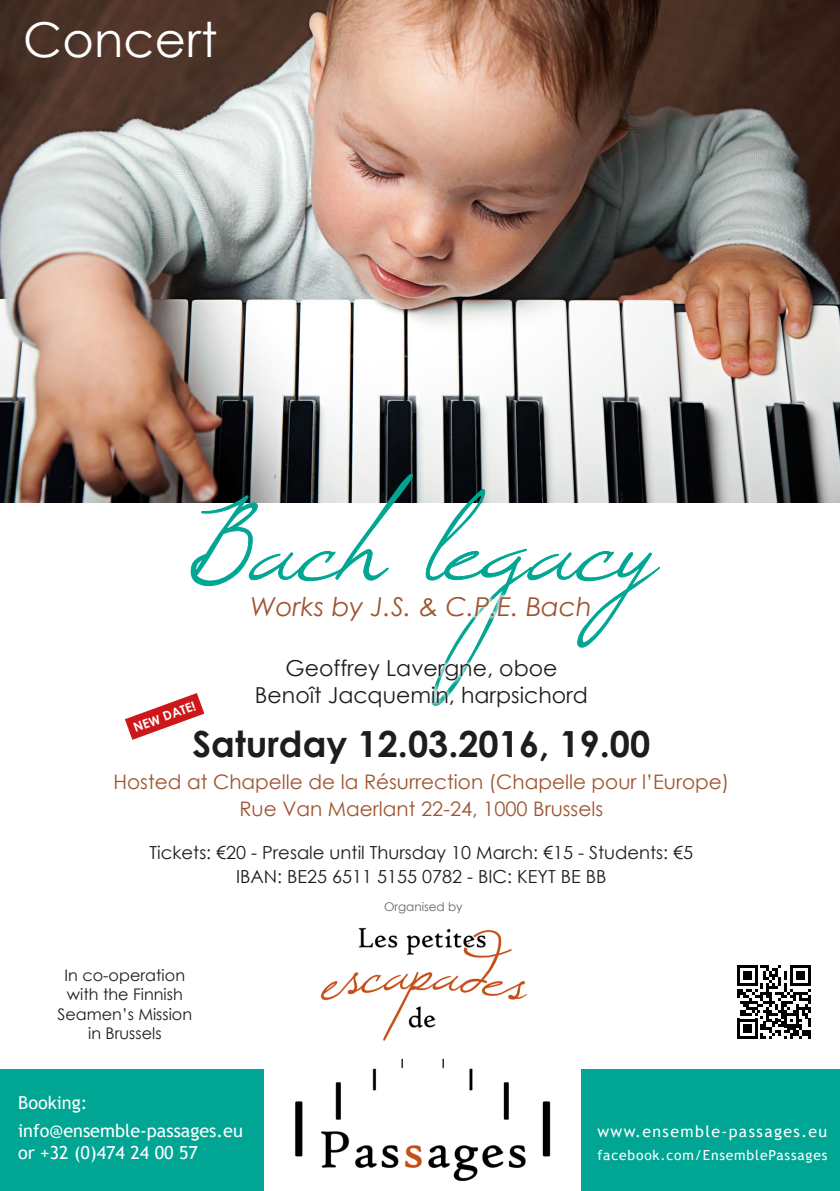
<style>
.page{position:relative;width:840px;height:1191px;background:#fff}
.page>*{position:absolute;margin:0;border:0;box-sizing:border-box;transform-origin:0 0}
.t1{font:48px "Century Gothic";letter-spacing:.005em;color:#fff}
.t2{font:700 36px "Century Gothic";color:#1d1d1b}
.t3{font:italic 26px "Century Gothic";letter-spacing:.005em;color:#9e542f}
.t4{font:22px/26.4px "Century Gothic";color:#1d1d1b;text-align:center}
.t5{font:20px/27px "Century Gothic";color:#9e5430;text-align:center}
.t6{font:18px/24px "Century Gothic";color:#1d1d1b;text-align:center}
.t7{font:18px/27.6px "Trebuchet MS";color:#fff}
.t8{font:16px/19.2px "Century Gothic";color:#1d1d1b;text-align:center}
.t9{font:15.8px "Trebuchet MS";letter-spacing:.09em;color:#fff}
.t10{font:13.8px "Trebuchet MS";letter-spacing:.06em;color:#fff}
.t11{font:700 12.6px "Century Gothic";color:#fff}
.t12{font:12px "Century Gothic";color:#646463}
</style>
<div class="page">
<div style="left:0;top:1070px;width:839px;height:121px;background:#00a693"></div>
<img style="left:0;top:0;width:839px;height:503px">
<svg style="left:737px;top:965px;width:73px;height:74px"></svg>
<img style="left:264px;top:927px;width:316px;height:264px">
<svg style="left:190px;top:474px;width:469px;height:181px"></svg>
<div style="left:248px;top:592px;width:345px;height:33px;background:#fff"></div>
<svg style="left:125px;top:693px;width:79px;height:47px"></svg>
<h1 class="t1" style="left:23px;top:6px;width:196px">Concert</h1>
<h3 class="t3" style="left:250px;top:588px;width:343px">Works by J.S. &amp; C.P.E. Bach</h3>
<p class="t4" style="left:255px;top:655px;width:334px">Geoffrey Lavergne, oboe<br>Benoît Jacquemin, harpsichord</p>
<p class="t11" style="left:131px;top:718px;width:67px;rotate:-20deg">NEW DATE!</p>
<h2 class="t2" style="left:192px;top:716px;width:459px">Saturday 12.03.2016, 19.00</h2>
<p class="t5" style="left:113px;top:767px;width:617px">Hosted at Chapelle de la Résurrection (Chapelle pour l’Europe)<br>Rue Van Maerlant 22-24, 1000 Brussels</p>
<p class="t6" style="left:149px;top:840px;width:545px">Tickets: €20 - Presale until Thursday 10 March: €15 - Students: €5<br>IBAN: BE25 6511 5155 0782 - BIC: KEYT BE BB</p>
<p class="t8" style="left:57px;top:965px;width:136px">In co-operation with the Finnish<br>Seamen’s Mission in Brussels</p>
<p class="t7" style="left:18px;top:1089px;width:226px">Booking: info@ensemble-passages.eu</p>
<p class="t7" style="left:18px;top:1138px;width:181px">or +32 (0)474 24 00 57</p>
<p class="t12" style="left:384px;top:898px;width:80px">Organised by</p>
<p class="t9" style="left:597px;top:1121px;width:231px">www.ensemble-passages.eu</p>
<p class="t10" style="left:597px;top:1146px;width:231px">facebook.com/EnsemblePassages</p>
</div>
